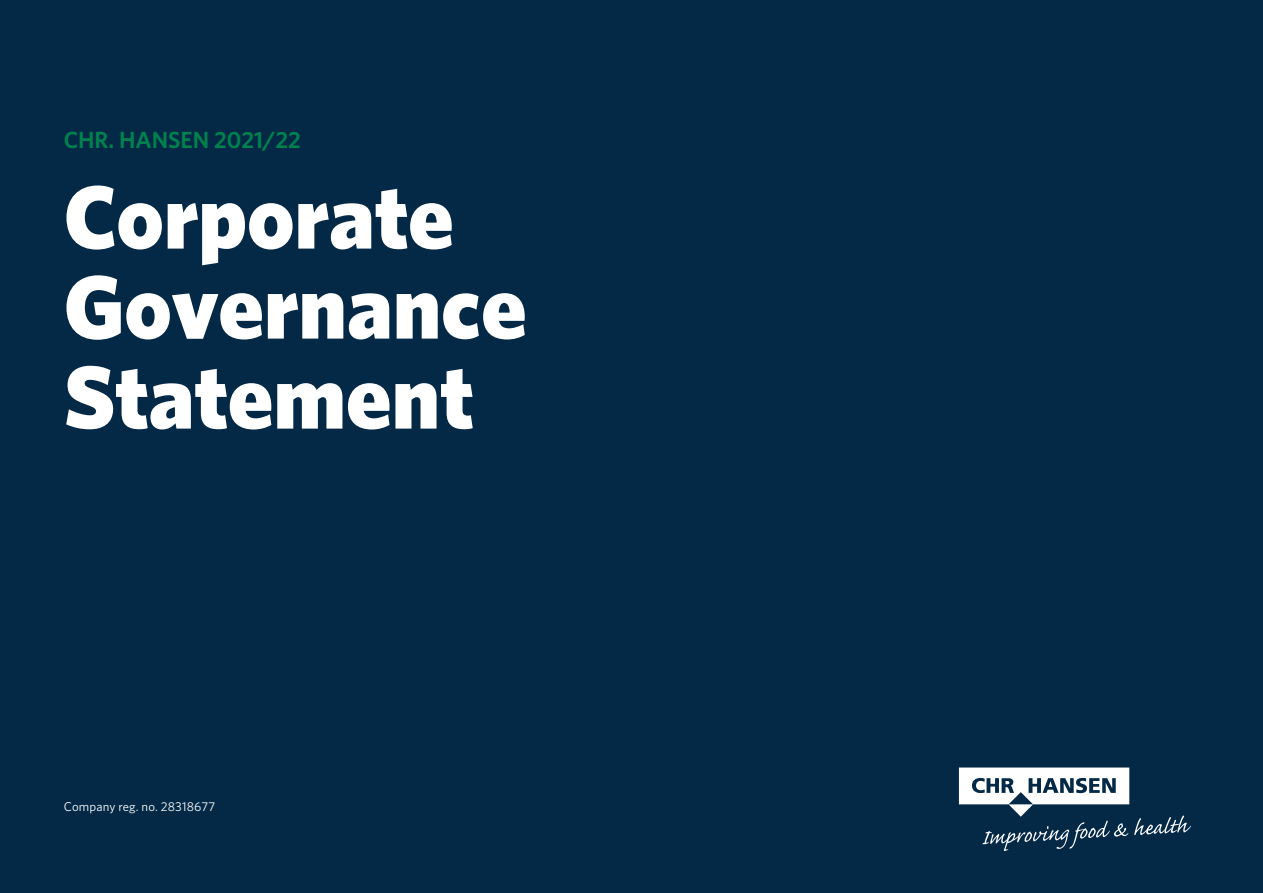
<style>
.page{position:relative;width:1263px;height:893px;background:#042947}
.page>*{position:absolute;margin:0;border:0;box-sizing:border-box;transform-origin:0 0}
.t1{font:900 90px/90px "Whitney";color:#fff}
.t2{font:600 23.4px "Whitney";color:#00814d}
.t3{font:12.75px "Whitney";letter-spacing:.01em;color:#fff}
</style>
<div class="page">
<svg style="left:959px;top:767px;width:232px;height:84px"></svg>
<p class="t2" style="left:64px;top:125px;width:238px">CHR. HANSEN 2021/22</p>
<p class="t1" style="left:64px;top:170px;width:465px">Corporate<br>Governance<br>Statement</p>
<p class="t3" style="left:64px;top:798px;width:153px">Company reg. no. 28318677</p>
</div>
